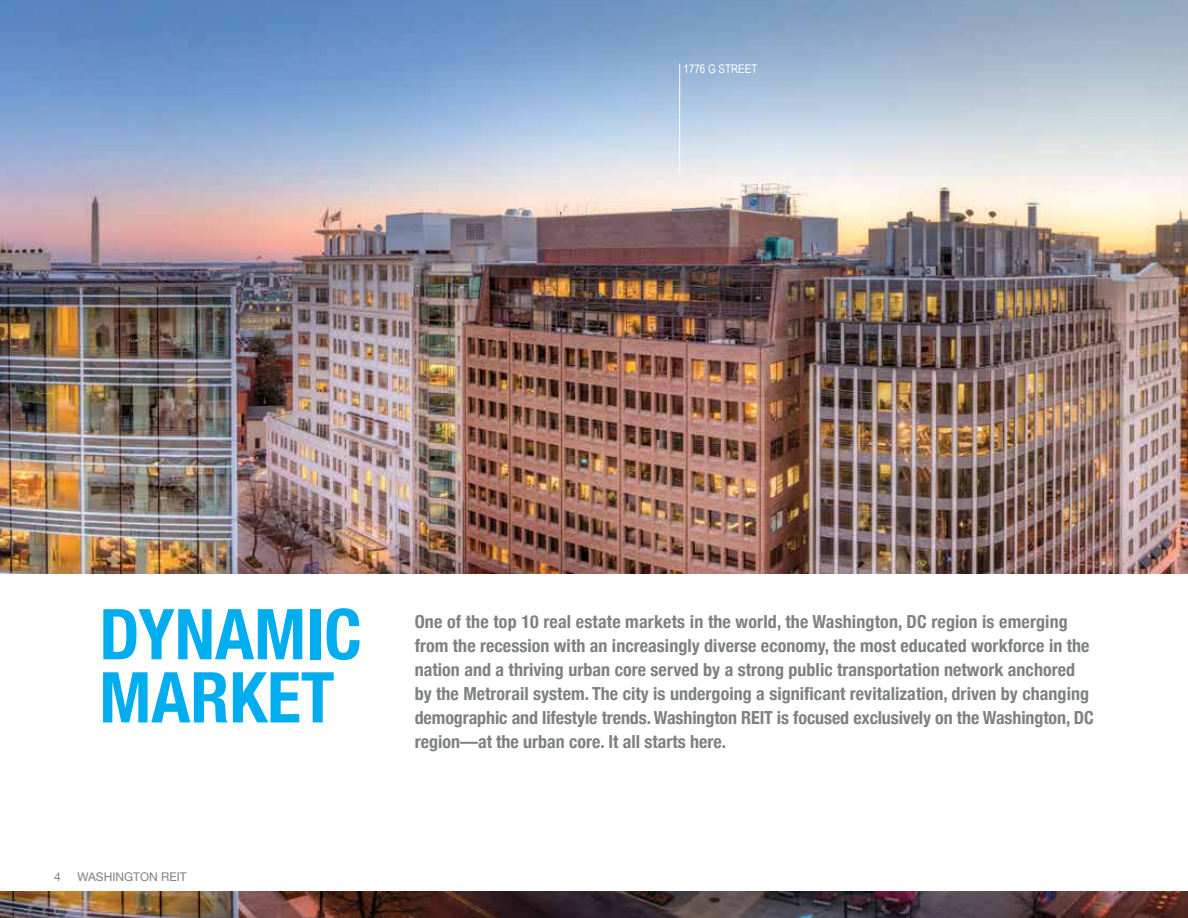
<style>
.page{position:relative;width:1188px;height:918px;background:#fff}
.page>*{position:absolute;margin:0;border:0;box-sizing:border-box;transform-origin:0 0}
.t1{font:700 condensed 70.2px/63.2px "Helvetica Neue";color:#00aeef}
.t2{font:700 condensed 18px/24px "Helvetica Neue";letter-spacing:.005em;color:#7e8083}
.t3{font:12px "Helvetica Neue";color:#7e8083}
.t4{font:12px "Arial Narrow";color:#fff}
</style>
<div class="page">
<img style="left:0;top:891px;width:1188px;height:27px">
<img style="left:0;top:0;width:1188px;height:573px">
<hr style="left:679px;top:64px;width:1px;height:110px;background:#fff">
<p class="t4" style="left:684px;top:60px;width:75px">1776 G STREET</p>
<h1 class="t1" style="left:99px;top:598px;width:259px">Dynamic<br>Mar</h1>
<h1 class="t1" style="left:229px;top:661px;width:107px">ket</h1>
<p class="t3" style="left:54px;top:868px;width:8px">4</p>
<p class="t3" style="left:77px;top:868px;width:111px">WASHI NGTON REIT</p>
<p class="t2" style="left:415px;top:608px;width:681px">One of the top 10 real estate markets in the world, the Washington, DC region is emerging from the recession with an increasingly diverse economy, the most educated workforce in the nation and a thriving urban core served by a strong public transportation network anchored by the Metrorail system. The city is undergoing a significant revitalization, driven by changing demographic and lifestyle trends. Washington REIT is focused exclusively on the Washington, DC region—at the urban core. It all starts here.</p>
</div>
